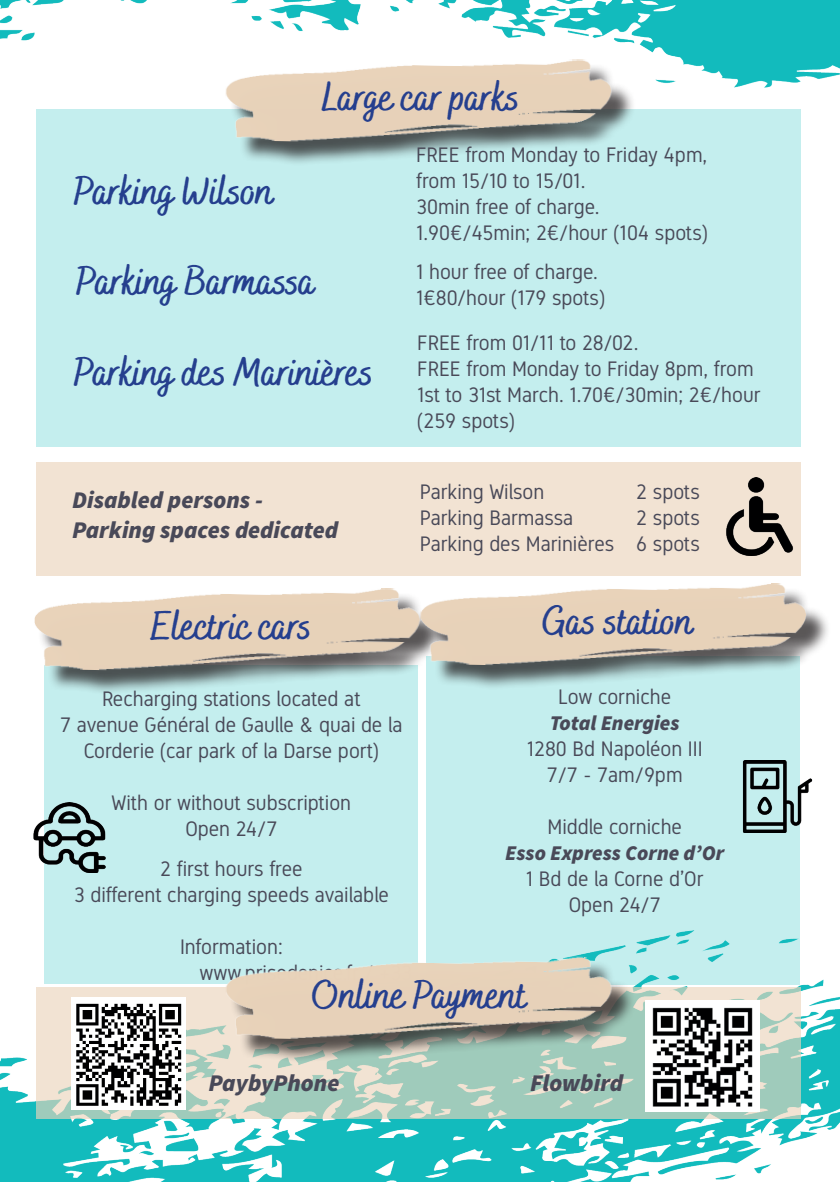
<style>
.page{position:relative;width:840px;height:1191px;background:#fff}
.page>*{position:absolute;margin:0;border:0;box-sizing:border-box;transform-origin:0 0}
.t1{font:700 40px "Bakerie Rough";color:#253f8e}
.t2{font:italic 24px/30px "Source Sans Variable";color:#494958}
.t3{font:21px/26px "Gidole";color:#494958;text-align:center}
.t4{font:italic 21px "Source Sans Variable";color:#494958}
</style>
<div class="page">
<img style="left:0;top:930px;width:839px;height:251px">
<img style="left:0;top:0;width:839px;height:174px">
<div style="left:45px;top:665px;width:373px;height:319px;background:#c4eeee"></div>
<div style="left:36px;top:109px;width:763px;height:337px;background:#c4eeee"></div>
<div style="left:38px;top:592px;width:406px;height:103px;background:#231f20;opacity:.75"></div>
<img style="left:34px;top:588px;width:389px;height:87px">
<div style="left:229px;top:63px;width:406px;height:103px;background:#231f20;opacity:.75"></div>
<img style="left:225px;top:53px;width:389px;height:94px">
<div style="left:36px;top:462px;width:764px;height:113px;background:#f2e3d3"></div>
<img style="left:726px;top:477px;width:67px;height:79px">
<div style="left:426px;top:656px;width:373px;height:328px;background:#c4eeee"></div>
<img style="left:33px;top:802px;width:73px;height:70px">
<img style="left:742px;top:760px;width:70px;height:72px">
<div style="left:424px;top:587px;width:406px;height:103px;background:#231f20;opacity:.75"></div>
<img style="left:419px;top:583px;width:390px;height:87px">
<svg style="left:36px;top:987px;width:763px;height:132px;background:#c4d6c6"></svg>
<div style="left:229px;top:960px;width:406px;height:103px;background:#231f20;opacity:.75"></div>
<img style="left:225px;top:950px;width:389px;height:94px">
<img style="left:72px;top:998px;width:113px;height:111px">
<img style="left:645px;top:1000px;width:114px;height:111px">
<h1 class="t1" style="left:321px;top:73px;width:200px">Large car parks</h1>
<h1 class="t1" style="left:74px;top:166px;width:201px">Parking Wilson</h1>
<h1 class="t1" style="left:76px;top:256px;width:240px">Parking Barmassa</h1>
<h1 class="t1" style="left:74px;top:348px;width:301px">Parking des Marinières</h1>
<p class="t3" style="left:416px;top:142px;width:293px;text-align:left">FREE from Monday to Friday 4pm, from 15/10 to 15/01.<br>30min free of charge.<br>1.90€/45min; 2€/hour (104 spots)</p>
<p class="t3" style="left:416px;top:259px;width:190px;text-align:left">1 hour free of charge.<br>1€80/hour (179 spots)</p>
<p class="t3" style="left:417px;top:329px;width:344px;text-align:left">FREE from 01/11 to 28/02.<br>FREE from Monday to Friday 8pm, from<br>1st to 31st March. 1.70€/30min; 2€/hour (259 spots)</p>
<p class="t2" style="left:72px;top:485px;width:267px">Disabled persons -<br>Parking spaces dedicated</p>
<p class="t3" style="left:420px;top:478px;width:126px">Parking Wilson</p>
<p class="t3" style="left:636px;top:478px;width:65px">2 spots</p>
<p class="t3" style="left:420px;top:504px;width:155px">Parking Barmassa</p>
<p class="t3" style="left:420px;top:504px;width:281px;text-align:right">2 spots<br>Parking des Marinières 6 spots</p>
<h1 class="t1" style="left:151px;top:601px;width:162px">Electric cars</h1>
<h1 class="t1" style="left:542px;top:596px;width:152px">Gas station</h1>
<p class="t3" style="left:558px;top:683px;width:114px">Low corniche</p>
<p class="t4" style="left:549px;top:710px;width:131px">Total Energies</p>
<p class="t3" style="left:526px;top:735px;width:177px">1280 Bd Napoléon III<br>7/7 - 7am/9pm</p>
<p class="t3" style="left:547px;top:813px;width:136px">Middle corniche</p>
<p class="t4" style="left:505px;top:840px;width:220px">Esso Express Corne d’Or</p>
<p class="t3" style="left:525px;top:865px;width:179px">1 Bd de la Corne d’Or<br>Open 24/7</p>
<p class="t3" style="left:60px;top:685px;width:343px">Recharging stations located at<br>7 avenue Général de Gaulle &amp; quai de la<br>Corderie (car park of la Darse port)</p>
<p class="t3" style="left:112px;top:789px;width:241px">With or without subscription<br>Open 24/7</p>
<p class="t3" style="left:74px;top:855px;width:316px">2 first hours free<br>3 different charging speeds available</p>
<p class="t3" style="left:199px;top:933px;width:214px;text-align:left;text-indent:-19px">Information: www.prisedenice.fr / +33</p>
<h1 class="t1" style="left:312px;top:970px;width:216px">Online Payment</h1>
<p class="t2" style="left:208px;top:1068px;width:132px">PaybyPhone</p>
<p class="t2" style="left:530px;top:1068px;width:94px">Flowbird</p>
</div>
